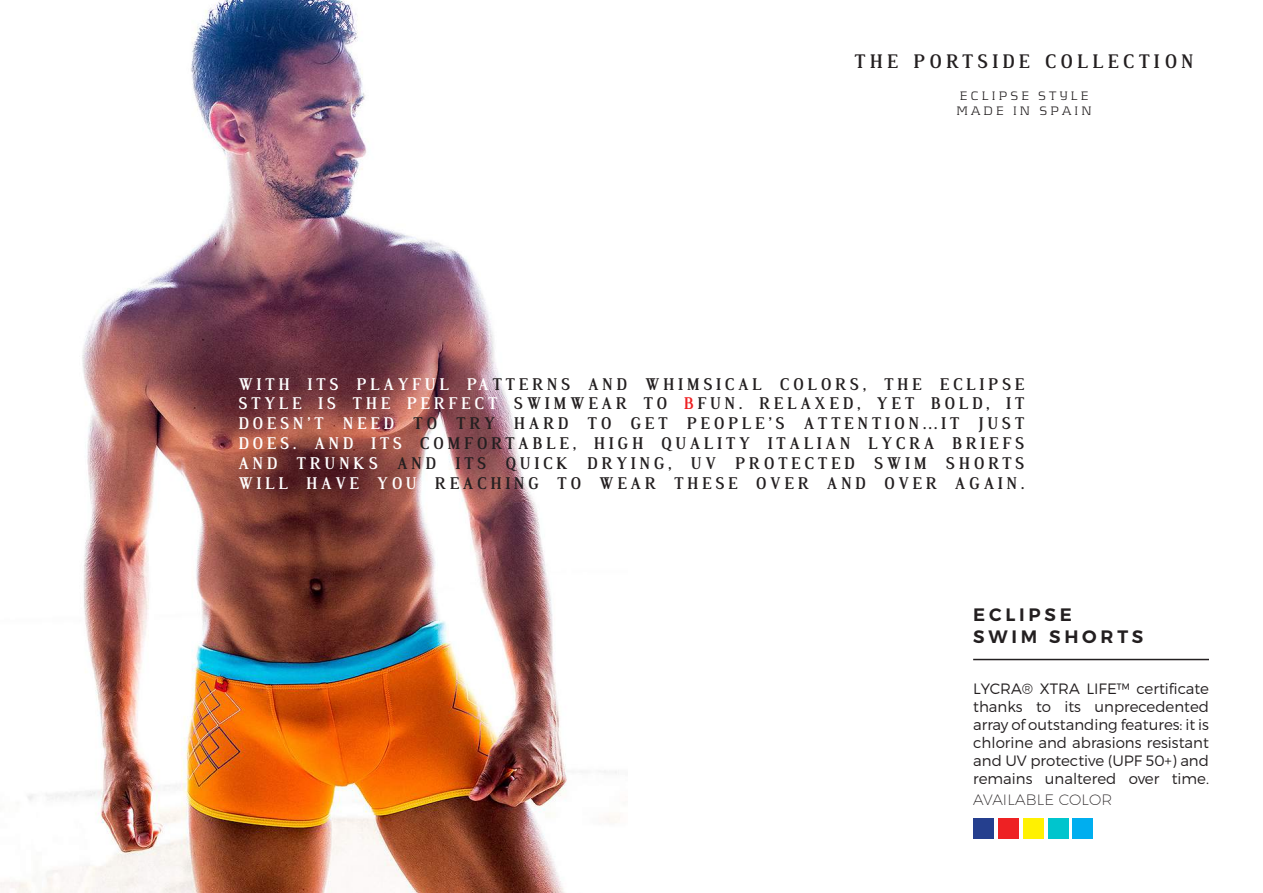
<style>
.page{position:relative;width:1263px;height:893px;background:#fff}
.page>*{position:absolute;margin:0;border:0;box-sizing:border-box;transform-origin:0 0}
.t1{font:700 19.05px "Dustismo Roman";letter-spacing:.25em;color:#231f20}
.t2{font:600 18px/21.6px "Montserrat";letter-spacing:.21em;color:#231f20}
.t3{font:700 16.5px/19.8px "Dustismo Roman";letter-spacing:.25em;color:#231f20;text-align:justify}
.t4{font:300 15px/18px "Montserrat";color:#231f20;text-align:justify}
.t5{font:200 15px "Montserrat";letter-spacing:.01em;color:#231f20}
.t6{font:300 12.75px/15.3px "Kontrapunkt";letter-spacing:.25em;color:#231f20}
.s1{color:#fff}
.s2{color:#ee2123}
</style>
<div class="page">
<img style="left:0;top:0;width:620px;height:893px">
<div style="left:973px;top:818px;width:21px;height:21px;background:#253f8e"></div>
<div style="left:998px;top:818px;width:20px;height:21px;background:#ee2123"></div>
<div style="left:1023px;top:818px;width:20px;height:21px;background:#fff101"></div>
<div style="left:1048px;top:818px;width:20px;height:21px;background:#00c5cd"></div>
<div style="left:1073px;top:818px;width:20px;height:21px;background:#00aeef"></div>
<hr style="left:973px;top:659px;width:236px;height:1px;background:#231f20">
<p class="t1" style="left:855px;top:48px;width:340px">THE PORTSIDE COLLECTION</p>
<p class="t6" style="left:956px;top:87px;width:137px">ECLIPSE STYLE<br>MADE IN SPAIN</p>
<p class="t3" style="left:239px;top:373px;width:787px"><span class="s1">WITH ITS PLAYFUL PA</span>TTERNS AND WHIMSICAL COLORS, THE ECLIPSE <span class="s1">STYLE IS THE PERFECT</span> SWIMWEAR TO <span class="s2">B</span>FUN. RELAXED, YET BOLD, IT <span class="s1">DOESN’T NEED</span> TO TRY HARD TO GET PEOPLE’S ATTENTION…IT JUST <span class="s1">DOES. AND ITS</span> COMFORTABLE, HIGH QUALITY ITALIAN LYCRA BRIEFS <span class="s1">AND TRUNKS</span> AND ITS QUICK DRYING, UV PROTECTED SWIM SHORTS <span class="s1">WILL HAVE YOU</span> REACHING TO WEAR THESE OVER AND OVER AGAIN.</p>
<p class="t2" style="left:973px;top:604px;width:172px">ECLIPSE<br>SWIM SHORTS</p>
<p class="t4" style="left:973px;top:679px;width:237px">LYCRA® XTRA LIFE™ certificate thanks to its unprecedented array of outstanding features: it is chlorine and abrasions resistant and UV protective (UPF 50+) and remains unaltered over time.</p>
<p class="t5" style="left:973px;top:790px;width:141px">AVAILABLE COLOR</p>
</div>
